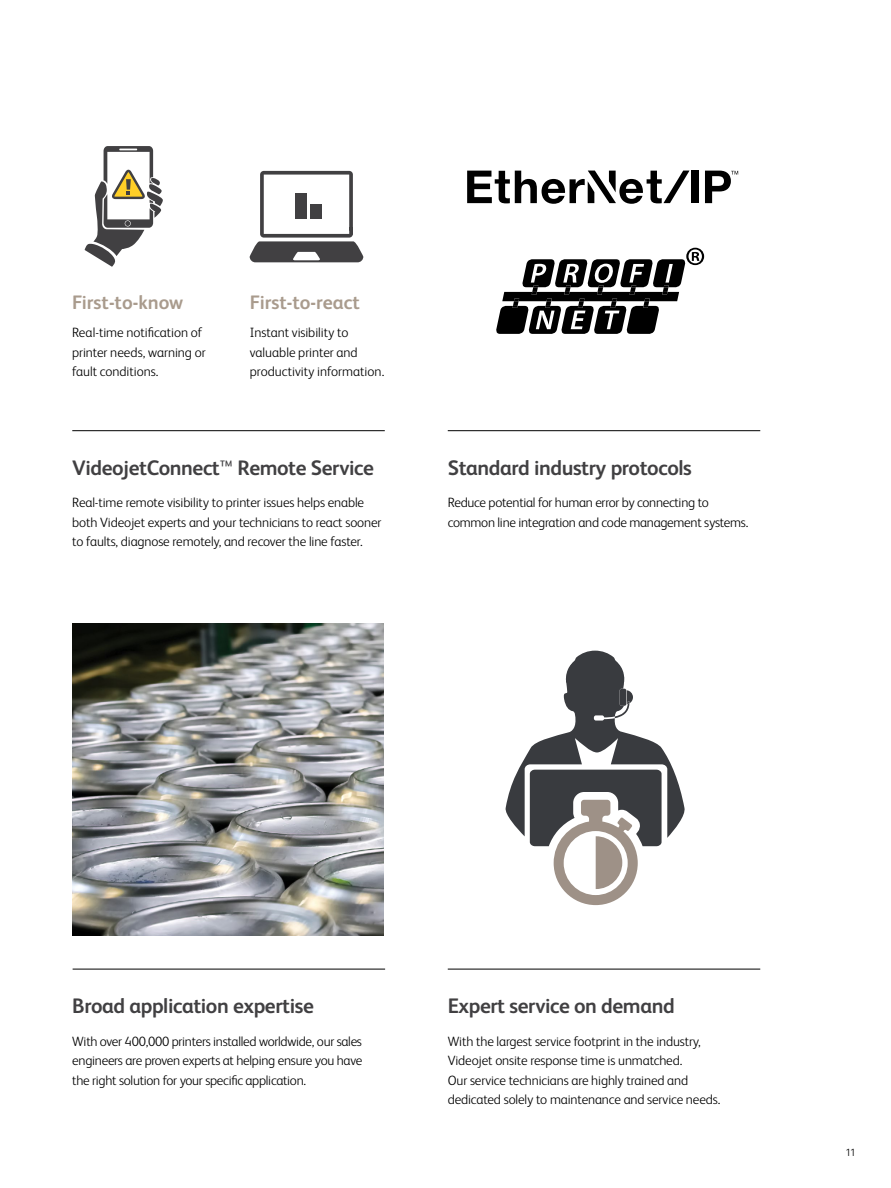
<style>
.page{position:relative;width:891px;height:1188px;background:#fff}
.page>*{position:absolute;margin:0;border:0;box-sizing:border-box;transform-origin:0 0}
.t1{font:700 21px "FS Albert Pro";letter-spacing:-.02em;color:#414042}
.t2{font:700 19.5px "FS Albert Pro";color:#a99b8d}
.t3{font:300 13.5px/19.5px "FS Albert Pro";letter-spacing:-.01em;color:#000}
.t4{font:300 10.5px "FS Albert Pro";color:#000}
.s1{font-weight:400}
</style>
<div class="page">
<hr style="left:448px;top:969px;width:312px;height:1px;background:#000">
<hr style="left:73px;top:969px;width:312px;height:1px;background:#000">
<hr style="left:448px;top:430px;width:312px;height:1px;background:#000">
<hr style="left:72px;top:430px;width:313px;height:1px;background:#000">
<img style="left:72px;top:624px;width:312px;height:311px">
<svg style="left:506px;top:651px;width:179px;height:254px"></svg>
<div style="left:692px;top:171px;width:7px;height:32px;background:#000"></div>
<svg style="left:705px;top:171px;width:33px;height:32px"></svg>
<svg style="left:467px;top:171px;width:222px;height:33px"></svg>
<svg style="left:496px;top:248px;width:208px;height:86px"></svg>
<svg style="left:85px;top:146px;width:78px;height:121px"></svg>
<svg style="left:250px;top:171px;width:113px;height:91px"></svg>
<div style="left:295px;top:194px;width:11px;height:25px;background:#414042"></div>
<div style="left:311px;top:205px;width:11px;height:14px;background:#414042"></div>
<h2 class="t2" style="left:72px;top:289px;width:113px">First-to-know</h2>
<p class="t3" style="left:72px;top:322px;width:135px">Real-time notification of printer needs, warning or fault conditions.</p>
<h2 class="t2" style="left:250px;top:289px;width:111px">First-to-react</h2>
<p class="t3" style="left:250px;top:322px;width:136px">Instant visibility to valuable printer and productivity information.</p>
<h1 class="t1" style="left:72px;top:453px;width:303px">VideojetConnect<span class="s1">™</span> Remote Service</h1>
<p class="t3" style="left:72px;top:492px;width:311px">Real-time remote visibility to printer issues helps enable both Videojet experts and your technicians to react sooner to faults, diagnose remotely, and recover the line faster.</p>
<h1 class="t1" style="left:448px;top:453px;width:246px">Standard industry protocols</h1>
<p class="t3" style="left:448px;top:492px;width:302px">Reduce potential for human error by connecting to common line integration and code management systems.</p>
<h1 class="t1" style="left:72px;top:991px;width:243px">Broad application expertise</h1>
<p class="t3" style="left:72px;top:1030px;width:291px;text-align:justify">With over 400,000 printers installed worldwide, our sales engineers are proven experts at helping ensure you have the right solution for your specific application.</p>
<h1 class="t1" style="left:448px;top:991px;width:229px">Expert service on demand</h1>
<p class="t3" style="left:448px;top:1030px;width:274px">With the largest service footprint in the industry, Videojet onsite response time is unmatched.<br>Our service technicians are highly trained and dedicated solely to maintenance and service needs.</p>
<p class="t4" style="left:845px;top:1145px;width:12px">11</p>
</div>
